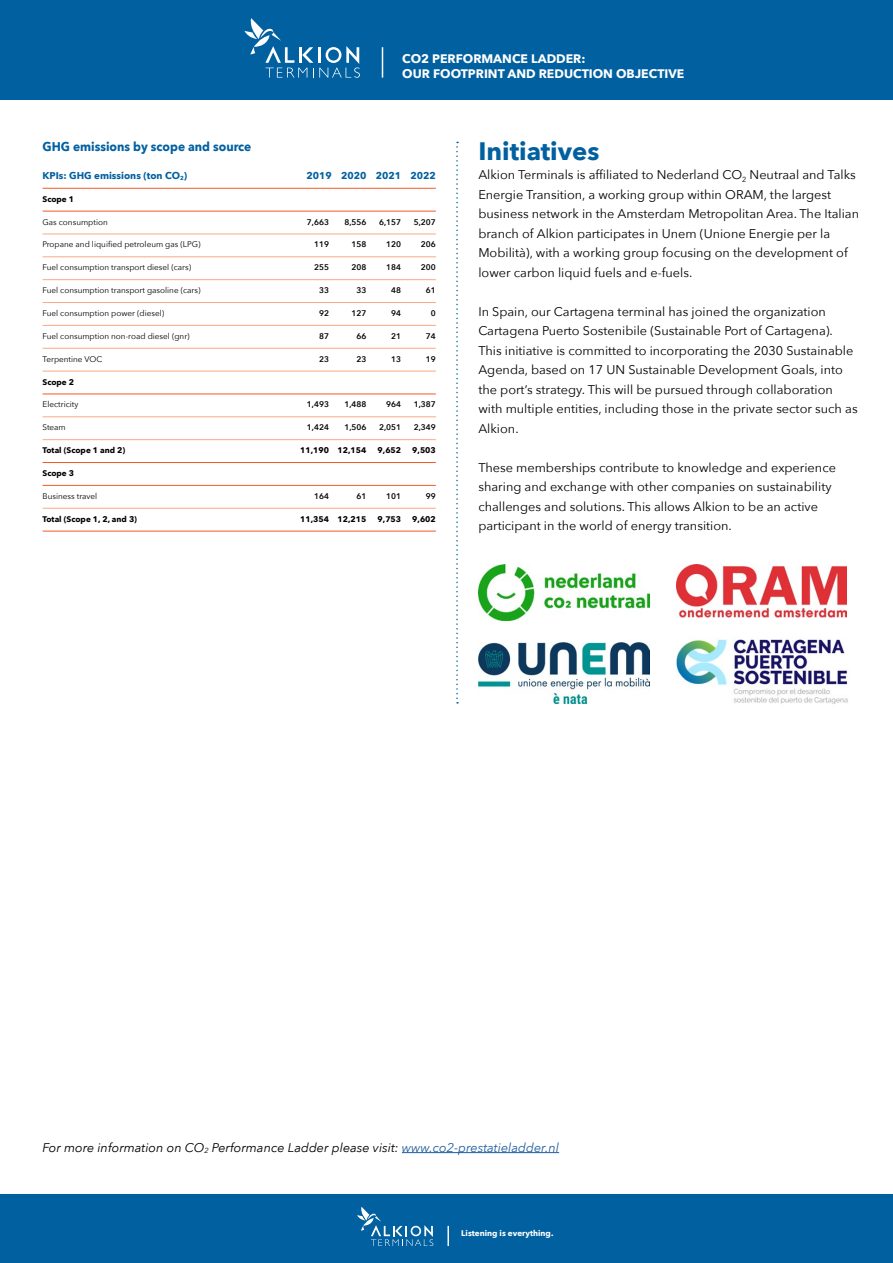
<style>
.page{position:relative;width:893px;height:1263px;background:#fff}
.page>*{position:absolute;margin:0;border:0;box-sizing:border-box;transform-origin:0 0}
.t1{font:700 25.2px "Avenir Next";color:#0060a0}
.t2{font:12.6px/19.5px "Avenir Next";color:#000}
.t3{font:italic 12.6px "Avenir Next";color:#000}
.t4{font:700 12.6px "Avenir Next";color:#0060a0;scale:.95 1}
.t5{font:700 12.3px/14.9px "Avenir Next";color:#fff}
.t6{font:700 9.75px "Avenir Next";color:#0060a0}
.t7{font:8.1px "Avenir Next";color:#000}
.t8{font:600 8.1px "Avenir Next";color:#000}
.t9{font:700 8.1px "Avenir Next";color:#000}
.t10{font:700 8.1px "Avenir Next";color:#fff}
.s1{color:#215e9e}
</style>
<div class="page">
<div style="left:0;top:0;width:893px;height:100px;background:#0060a0"></div>
<svg style="left:244px;top:18px;width:116px;height:60px"></svg>
<hr style="left:382px;top:47px;width:1px;height:31px;background:#fff">
<div style="left:0;top:1194px;width:893px;height:69px;background:#0060a0"></div>
<svg style="left:357px;top:1207px;width:76px;height:39px"></svg>
<hr style="left:447px;top:1226px;width:2px;height:20px;background:#fff">
<hr style="left:402px;top:1152px;width:157px;height:1px;background:#215e9e">
<img style="left:478px;top:565px;width:171px;height:55px">
<img style="left:478px;top:642px;width:171px;height:61px">
<img style="left:676px;top:639px;width:172px;height:65px">
<img style="left:677px;top:565px;width:170px;height:53px">
<hr style="left:43px;top:188px;width:393px;height:1px;background:#f15a29">
<hr style="left:43px;top:211px;width:393px;height:1px;background:#f15a29">
<hr style="left:43px;top:234px;width:393px;height:1px;background:#f9a984">
<hr style="left:43px;top:256px;width:393px;height:1px;background:#f9a984">
<hr style="left:43px;top:279px;width:393px;height:1px;background:#f9a984">
<hr style="left:43px;top:302px;width:393px;height:1px;background:#f9a984">
<hr style="left:43px;top:325px;width:393px;height:1px;background:#f9a984">
<hr style="left:43px;top:348px;width:393px;height:1px;background:#f9a984">
<hr style="left:43px;top:371px;width:393px;height:1px;background:#f9a984">
<hr style="left:43px;top:394px;width:393px;height:1px;background:#f15a29">
<hr style="left:43px;top:416px;width:393px;height:1px;background:#f9a984">
<hr style="left:43px;top:439px;width:393px;height:1px;background:#f9a984">
<hr style="left:43px;top:462px;width:393px;height:1px;background:#f15a29">
<hr style="left:43px;top:485px;width:393px;height:1px;background:#f15a29">
<hr style="left:43px;top:508px;width:393px;height:1px;background:#f9a984">
<hr style="left:43px;top:531px;width:393px;height:1px;background:#f15a29">
<svg style="left:456px;top:142px;width:2px;height:561px"></svg>
<p class="t5" style="left:402px;top:51px;width:283px">CO2 PERFORMANCE LADDER:<br>OUR FOOTPRINT AND REDUCTION OBJECTIVE</p>
<p class="t4" style="left:43px;top:135px;width:221px">GHG emissions by scope and source</p>
<p class="t6" style="left:43px;top:167px;width:146px">KPIs: GHG emissions (ton CO<sub>2</sub>)</p>
<p class="t6" style="left:306px;top:167px;width:131px">2019 2020 2021 2022</p>
<p class="t9" style="left:43px;top:192px;width:33px">Scope 1</p>
<p class="t7" style="left:43px;top:215px;width:67px">Gas consumption</p>
<p class="t8" style="left:307px;top:215px;width:24px">7,663</p>
<p class="t8" style="left:344px;top:215px;width:24px">8,556</p>
<p class="t8" style="left:379px;top:215px;width:24px">6,157</p>
<p class="t8" style="left:414px;top:215px;width:24px">5,207</p>
<p class="t7" style="left:43px;top:238px;width:160px">Propane and liquified petroleum gas (LPG)</p>
<p class="t8" style="left:314px;top:238px;width:16px">119</p>
<p class="t8" style="left:351px;top:238px;width:16px">158</p>
<p class="t8" style="left:386px;top:238px;width:16px">120</p>
<p class="t8" style="left:421px;top:238px;width:16px">206</p>
<p class="t7" style="left:43px;top:261px;width:150px">Fuel consumption transport diesel (cars)</p>
<p class="t8" style="left:314px;top:260px;width:16px">255</p>
<p class="t8" style="left:351px;top:260px;width:16px">208</p>
<p class="t8" style="left:386px;top:260px;width:16px">184</p>
<p class="t8" style="left:421px;top:260px;width:16px">200</p>
<p class="t7" style="left:43px;top:283px;width:160px">Fuel consumption transport gasoline (cars)</p>
<p class="t8" style="left:319px;top:283px;width:11px">33</p>
<p class="t8" style="left:356px;top:283px;width:11px">33</p>
<p class="t8" style="left:391px;top:283px;width:11px">48</p>
<p class="t8" style="left:426px;top:283px;width:11px">61</p>
<p class="t7" style="left:43px;top:306px;width:123px">Fuel consumption power (diesel)</p>
<p class="t8" style="left:319px;top:306px;width:11px">92</p>
<p class="t8" style="left:351px;top:306px;width:16px">127</p>
<p class="t8" style="left:391px;top:306px;width:11px">94</p>
<p class="t8" style="left:431px;top:306px;width:6px">0</p>
<p class="t7" style="left:43px;top:329px;width:149px">Fuel consumption non-road diesel (gnr)</p>
<p class="t8" style="left:319px;top:329px;width:11px">87</p>
<p class="t8" style="left:356px;top:329px;width:11px">66</p>
<p class="t8" style="left:391px;top:329px;width:11px">21</p>
<p class="t8" style="left:426px;top:329px;width:11px">74</p>
<p class="t7" style="left:43px;top:352px;width:61px">Terpentine VOC</p>
<p class="t8" style="left:319px;top:352px;width:11px">23</p>
<p class="t8" style="left:356px;top:352px;width:11px">23</p>
<p class="t8" style="left:391px;top:352px;width:11px">13</p>
<p class="t8" style="left:426px;top:352px;width:11px">19</p>
<p class="t9" style="left:43px;top:375px;width:33px">Scope 2</p>
<p class="t7" style="left:43px;top:398px;width:37px">Electricity</p>
<p class="t8" style="left:307px;top:398px;width:24px">1,493</p>
<p class="t8" style="left:344px;top:398px;width:24px">1,488</p>
<p class="t8" style="left:386px;top:398px;width:16px">964</p>
<p class="t8" style="left:414px;top:398px;width:24px">1,387</p>
<p class="t7" style="left:43px;top:421px;width:25px">Steam</p>
<p class="t8" style="left:307px;top:420px;width:24px">1,424</p>
<p class="t8" style="left:344px;top:420px;width:24px">1,506</p>
<p class="t8" style="left:379px;top:420px;width:24px">2,051</p>
<p class="t8" style="left:414px;top:420px;width:24px">2,349</p>
<p class="t9" style="left:43px;top:443px;width:84px">Total (Scope 1 and 2)</p>
<p class="t9" style="left:300px;top:443px;width:68px">11,190 12,154</p>
<p class="t9" style="left:378px;top:443px;width:25px">9,652</p>
<p class="t9" style="left:412px;top:443px;width:25px">9,503</p>
<p class="t9" style="left:43px;top:466px;width:33px">Scope 3</p>
<p class="t7" style="left:43px;top:489px;width:56px">Business travel</p>
<p class="t8" style="left:314px;top:489px;width:16px">164</p>
<p class="t8" style="left:356px;top:489px;width:11px">61</p>
<p class="t8" style="left:386px;top:489px;width:16px">101</p>
<p class="t8" style="left:426px;top:489px;width:11px">99</p>
<p class="t9" style="left:43px;top:512px;width:96px">Total (Scope 1, 2, and 3)</p>
<p class="t9" style="left:300px;top:512px;width:68px">11,354 12,215</p>
<p class="t9" style="left:378px;top:512px;width:25px">9,753</p>
<p class="t9" style="left:412px;top:512px;width:25px">9,602</p>
<h1 class="t1" style="left:478px;top:129px;width:123px">Initiatives</h1>
<p class="t2" style="left:478px;top:164px;width:382px">Alkion Terminals is affiliated to Nederland CO<sub>2</sub> Neutraal and Talks Energie Transition, a working group within ORAM, the largest business network in the Amsterdam Metropolitan Area. The Italian branch of Alkion participates in Unem (Unione Energie per la Mobilità), with a working group focusing on the development of lower carbon liquid fuels and e-fuels.</p>
<p class="t2" style="left:478px;top:301px;width:381px">In Spain, our Cartagena terminal has joined the organization Cartagena Puerto Sostenibile (Sustainable Port of Cartagena).<br>This initiative is committed to incorporating the 2030 Sustainable Agenda, based on 17 UN Sustainable Development Goals, into the port’s strategy. This will be pursued through collaboration with multiple entities, including those in the private sector such as Alkion.</p>
<p class="t2" style="left:478px;top:457px;width:359px">These memberships contribute to knowledge and experience sharing and exchange with other companies on sustainability challenges and solutions. This allows Alkion to be an active participant in the world of energy transition.</p>
<p class="t3" style="left:43px;top:1136px;width:518px">For more information on CO<sub>2</sub> Performance Ladder please visit: <span class="s1">www.co2-prestatieladder.nl</span></p>
<p class="t10" style="left:461px;top:1226px;width:94px">Listening is everything.</p>
</div>
